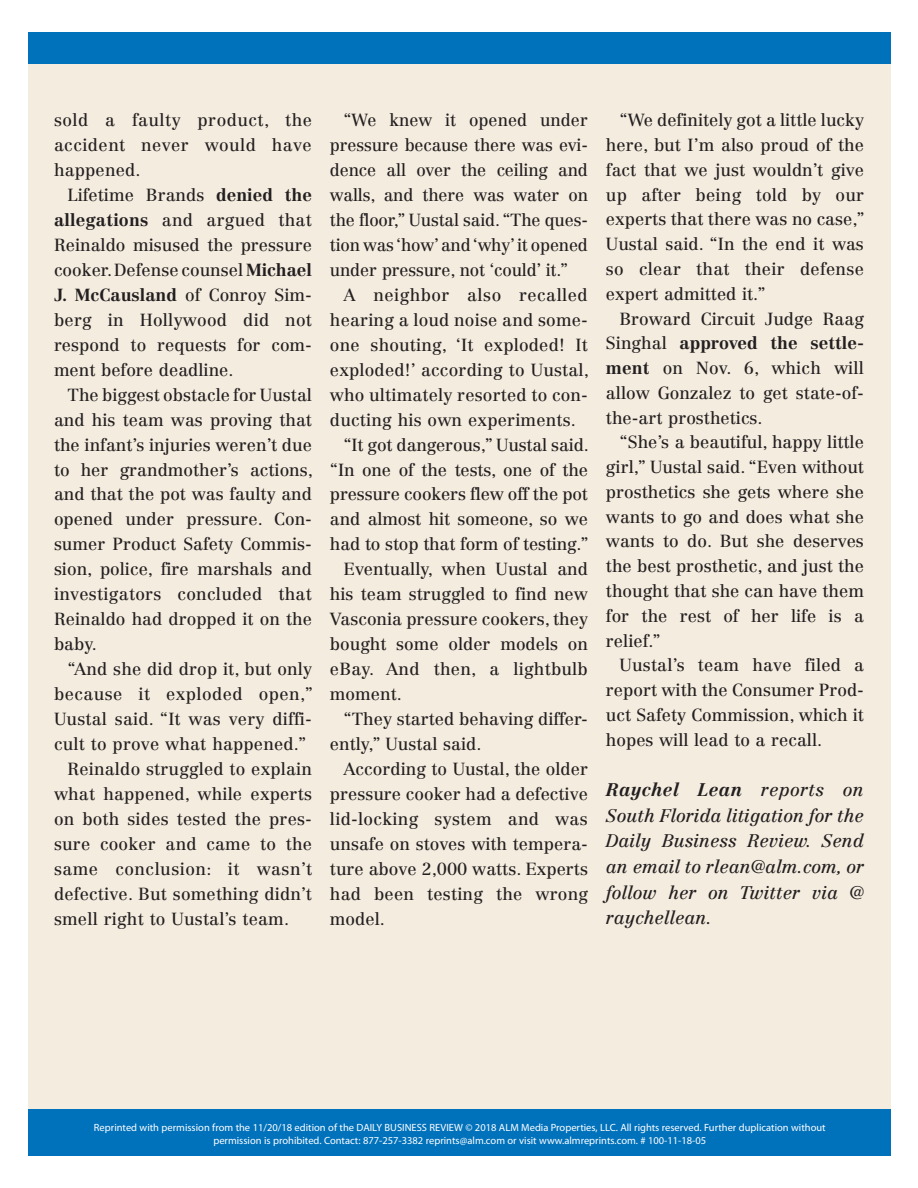
<style>
.page{position:relative;width:918px;height:1188px;background:#fff}
.page>*{position:absolute;margin:0;border:0;box-sizing:border-box;transform-origin:0 0}
.t1{font:italic 18px/25.7px "Centennial LT Std";color:#231f20;text-align:justify}
.t2{font:17.25px/24.9px "Centennial LT Std";color:#231f20;text-align:justify}
.t3{font:17.25px "Centennial LT Std";letter-spacing:.03em;color:#231f20}
.t4{font:17.25px "Centennial LT Std";letter-spacing:.025em;color:#231f20}
.t5{font:10.5px/13.5px "Myriad Pro";color:#fff;text-align:center}
.s1{font-weight:700}
</style>
<div class="page">
<div style="left:29px;top:35px;width:862px;height:1088px;background:#f4ecdf"></div>
<div style="left:29px;top:32px;width:862px;height:31px;background:#0072bc"></div>
<div style="left:29px;top:1109px;width:862px;height:47px;background:#0072bc"></div>
<p class="t2" style="left:54px;top:108px;width:259px">sold a faulty product, the accident never would have happened.</p>
<p class="t2" style="left:54px;top:183px;width:260px;text-indent:14px">Lifetime Brands <span class="s1">denied the allegations</span> and argued that Reinaldo misused the pressure cooker. Defense counsel <span class="s1">Michael J. McCausland</span> of Conroy Sim&shy;berg in Hollywood did not respond to requests for com&shy;ment before deadline.</p>
<p class="t2" style="left:54px;top:382px;width:260px;text-indent:14px">The biggest obstacle for Uustal and his team was proving that the infant’s injuries weren’t due to her grandmother’s actions, and that the pot was faulty and opened under pressure. Con&shy;sumer Product Safety Commis&shy;sion, police, fire marshals and investigators concluded that Reinaldo had dropped it on the baby.</p>
<p class="t2" style="left:68px;top:657px;width:246px">“And she did drop it, but only</p>
<p class="t4" style="left:54px;top:684px;width:261px">because it exploded open,”</p>
<p class="t2" style="left:54px;top:707px;width:259px">Uustal said. “It was very diffi-</p>
<p class="t2" style="left:54px;top:731px;width:254px">cult to prove what happened.”</p>
<p class="t2" style="left:68px;top:756px;width:246px">Reinaldo struggled to explain</p>
<p class="t2" style="left:54px;top:781px;width:260px">what happened, while experts</p>
<p class="t2" style="left:54px;top:806px;width:259px">on both sides tested the pres-</p>
<p class="t2" style="left:54px;top:831px;width:259px">sure cooker and came to the</p>
<p class="t3" style="left:54px;top:858px;width:260px">same conclusion: it wasn’t</p>
<p class="t2" style="left:54px;top:881px;width:260px">defective. But something didn’t</p>
<p class="t2" style="left:54px;top:906px;width:237px">smell right to Uustal’s team.</p>
<p class="t2" style="left:330px;top:108px;width:260px;text-indent:14px">“We knew it opened under pressure because there was evi&shy;dence all over the ceiling and walls, and there was water on the floor,” Uustal said. “The ques&shy;tion was ‘how’ and ‘why’ it opened under pressure, not ‘could’ it.”</p>
<p class="t3" style="left:344px;top:285px;width:246px">A neighbor also recalled</p>
<p class="t2" style="left:330px;top:307px;width:259px">hearing a loud noise and some-</p>
<p class="t2" style="left:330px;top:332px;width:259px">one shouting, ‘It exploded! It</p>
<p class="t2" style="left:330px;top:357px;width:260px">exploded!’ according to Uustal,</p>
<p class="t2" style="left:330px;top:382px;width:260px">who ultimately resorted to con-</p>
<p class="t2" style="left:330px;top:407px;width:248px">ducting his own experiments.</p>
<p class="t2" style="left:344px;top:432px;width:247px">“It got dangerous,” Uustal said.</p>
<p class="t2" style="left:330px;top:457px;width:259px">“In one of the tests, one of the</p>
<p class="t2" style="left:330px;top:482px;width:260px">pressure cookers flew off the pot</p>
<p class="t2" style="left:330px;top:507px;width:259px">and almost hit someone, so we</p>
<p class="t2" style="left:330px;top:532px;width:260px">had to stop that form of testing.”</p>
<p class="t2" style="left:344px;top:557px;width:246px">Eventually, when Uustal and</p>
<p class="t2" style="left:330px;top:582px;width:259px">his team struggled to find new</p>
<p class="t2" style="left:330px;top:607px;width:259px">Vasconia pressure cookers, they</p>
<p class="t2" style="left:330px;top:632px;width:260px">bought some older models on</p>
<p class="t2" style="left:330px;top:657px;width:259px">eBay. And then, a lightbulb</p>
<p class="t2" style="left:330px;top:682px;width:73px">moment.</p>
<p class="t2" style="left:344px;top:706px;width:246px">“They started behaving differ-</p>
<p class="t2" style="left:330px;top:731px;width:153px">ently,” Uustal said.</p>
<p class="t2" style="left:344px;top:756px;width:246px">According to Uustal, the older</p>
<p class="t2" style="left:330px;top:781px;width:259px">pressure cooker had a defective</p>
<p class="t2" style="left:330px;top:806px;width:259px">lid-locking system and was</p>
<p class="t2" style="left:330px;top:831px;width:259px">unsafe on stoves with tempera-</p>
<p class="t2" style="left:330px;top:856px;width:260px">ture above 2,000 watts. Experts</p>
<p class="t2" style="left:330px;top:881px;width:260px">had been testing the wrong</p>
<p class="t2" style="left:330px;top:906px;width:56px">model.</p>
<p class="t2" style="left:606px;top:108px;width:260px;text-indent:14px">“We definitely got a little lucky here, but I’m also proud of the fact that we just wouldn’t give up after being told by our experts that there was no case,” Uustal said. “In the end it was so clear that their defense expert admitted it.”</p>
<p class="t2" style="left:606px;top:306px;width:260px;text-indent:14px">Broward Circuit Judge Raag Singhal <span class="s1">approved the settle&shy;ment</span> on Nov. 6, which will allow Gonzalez to get state-of&shy;the-art prosthetics.</p>
<p class="t2" style="left:606px;top:430px;width:260px;text-indent:14px">“She’s a beautiful, happy little girl,” Uustal said. “Even without prosthetics she gets where she wants to go and does what she wants to do. But she deserves the best prosthetic, and just the thought that she can have them for the rest of her life is a relief.”</p>
<p class="t2" style="left:606px;top:653px;width:260px;text-indent:14px">Uustal’s team have filed a report with the Consumer Prod&shy;uct Safety Commission, which it hopes will lead to a recall.</p>
<p class="t1" style="left:606px;top:777px;width:260px"><span class="s1">Raychel Lean</span> reports on South Florida litigation for the Daily Business Review. Send an email to rlean@alm.com, or follow her on Twitter via @ raychellean.</p>
<p class="t5" style="left:94px;top:1121px;width:733px">Reprinted with permission from the 11/20/18 edition of the DAILY BUSINESS REVIEW © 2018 ALM Media Properties, LLC. All rights reserved. Further duplication without permission is prohibited. Contact: 877-257-3382 reprints@alm.com or visit www.almreprints.com. # 100-11-18-05</p>
</div>
